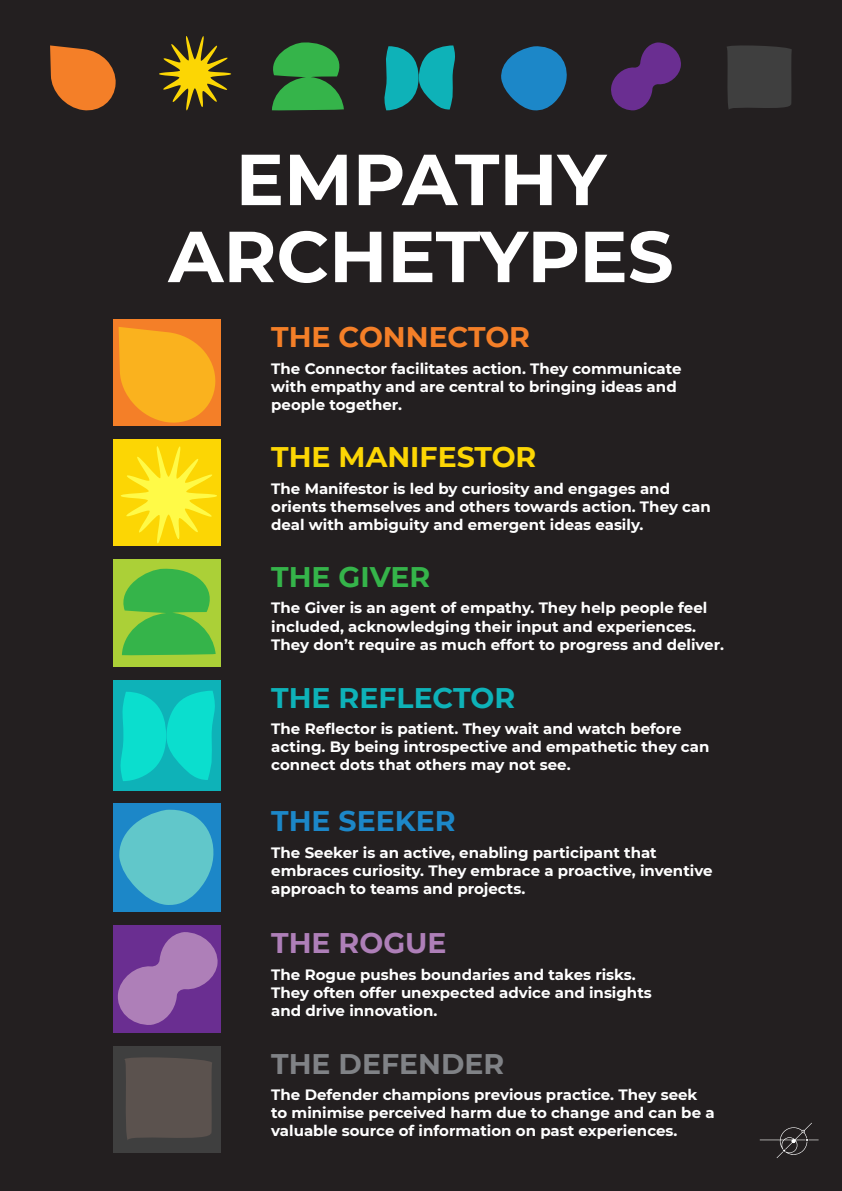
<style>
.page{position:relative;width:842px;height:1191px;background:#231f20}
.page>*{position:absolute;margin:0;border:0;box-sizing:border-box;transform-origin:0 0}
.t1{font:700 72px/77px "Montserrat";color:#fff;text-align:center}
.t2{font:700 28.3px "Montserrat";color:#fcd604}
.t3{font:700 28.3px "Montserrat";color:#f47f28}
.t4{font:700 28.3px "Montserrat";color:#0eb2b8}
.t5{font:700 28.3px "Montserrat";color:#808286}
.t6{font:700 28.3px "Montserrat";color:#1c87c8}
.t7{font:700 28.3px "Montserrat";color:#35b44a}
.t8{font:700 28.3px "Montserrat";color:#ae7fb8}
.t9{font:700 15px/18px "Montserrat";color:#fff}
</style>
<div class="page">
<svg style="left:501px;top:46px;width:66px;height:65px"></svg>
<svg style="left:50px;top:45px;width:66px;height:66px"></svg>
<svg style="left:727px;top:45px;width:65px;height:64px;background:#3d3d3d"></svg>
<svg style="left:272px;top:42px;width:72px;height:69px"></svg>
<svg style="left:611px;top:42px;width:70px;height:69px"></svg>
<svg style="left:384px;top:45px;width:71px;height:65px"></svg>
<svg style="left:159px;top:36px;width:72px;height:75px"></svg>
<div style="left:113px;top:319px;width:108px;height:107px;background:#f47f28"></div>
<svg style="left:119px;top:327px;width:97px;height:96px"></svg>
<div style="left:113px;top:439px;width:108px;height:107px;background:#fcd604"></div>
<svg style="left:121px;top:446px;width:96px;height:98px"></svg>
<div style="left:113px;top:559px;width:108px;height:107px;background:#abd037"></div>
<svg style="left:122px;top:568px;width:94px;height:87px"></svg>
<div style="left:113px;top:680px;width:108px;height:110px;background:#0eb2b8"></div>
<svg style="left:120px;top:690px;width:95px;height:91px"></svg>
<div style="left:113px;top:803px;width:108px;height:109px;background:#1c87c8"></div>
<svg style="left:119px;top:809px;width:95px;height:96px"></svg>
<div style="left:113px;top:925px;width:108px;height:108px;background:#6a2e91"></div>
<svg style="left:118px;top:932px;width:100px;height:93px"></svg>
<div style="left:114px;top:1046px;width:107px;height:107px;background:#3f3f3f"></div>
<svg style="left:125px;top:1057px;width:87px;height:83px;background:#59504d"></svg>
<svg style="left:760px;top:1122px;width:59px;height:36px"></svg>
<p class="t1" style="left:168px;top:137px;width:507px">EMPATHY<br>ARCHETYPES</p>
<p class="t3" style="left:271px;top:316px;width:260px">THE CONNECTOR</p>
<p class="t9" style="left:271px;top:358px;width:412px">The Connector facilitates action. They communicate with empathy and are central to bringing ideas and people together.</p>
<p class="t2" style="left:271px;top:436px;width:267px">THE MANIFESTOR</p>
<p class="t9" style="left:271px;top:478px;width:441px">The Manifestor is led by curiosity and engages and orients themselves and others towards action. They can deal with ambiguity and emergent ideas easily.</p>
<p class="t7" style="left:271px;top:556px;width:160px">THE GIVER</p>
<p class="t9" style="left:271px;top:598px;width:454px">The Giver is an agent of empathy. They help people feel included, acknowledging their input and experiences.<br>They don’t require as much effort to progress and deliver.</p>
<p class="t4" style="left:271px;top:677px;width:245px">THE REFLECTOR</p>
<p class="t9" style="left:271px;top:719px;width:440px">The Reflector is patient. They wait and watch before acting. By being introspective and empathetic they can connect dots that others may not see.</p>
<p class="t6" style="left:271px;top:800px;width:186px">THE SEEKER</p>
<p class="t9" style="left:271px;top:842px;width:443px">The Seeker is an active, enabling participant that embraces curiosity. They embrace a proactive, inventive approach to teams and projects.</p>
<p class="t8" style="left:271px;top:922px;width:177px">THE ROGUE</p>
<p class="t9" style="left:271px;top:964px;width:382px">The Rogue pushes boundaries and takes risks.<br>They often offer unexpected advice and insights and drive innovation.</p>
<p class="t5" style="left:271px;top:1043px;width:234px">THE DEFENDER</p>
<p class="t9" style="left:271px;top:1085px;width:445px">The Defender champions previous practice. They seek to minimise perceived harm due to change and can be a valuable source of information on past experiences.</p>
</div>
